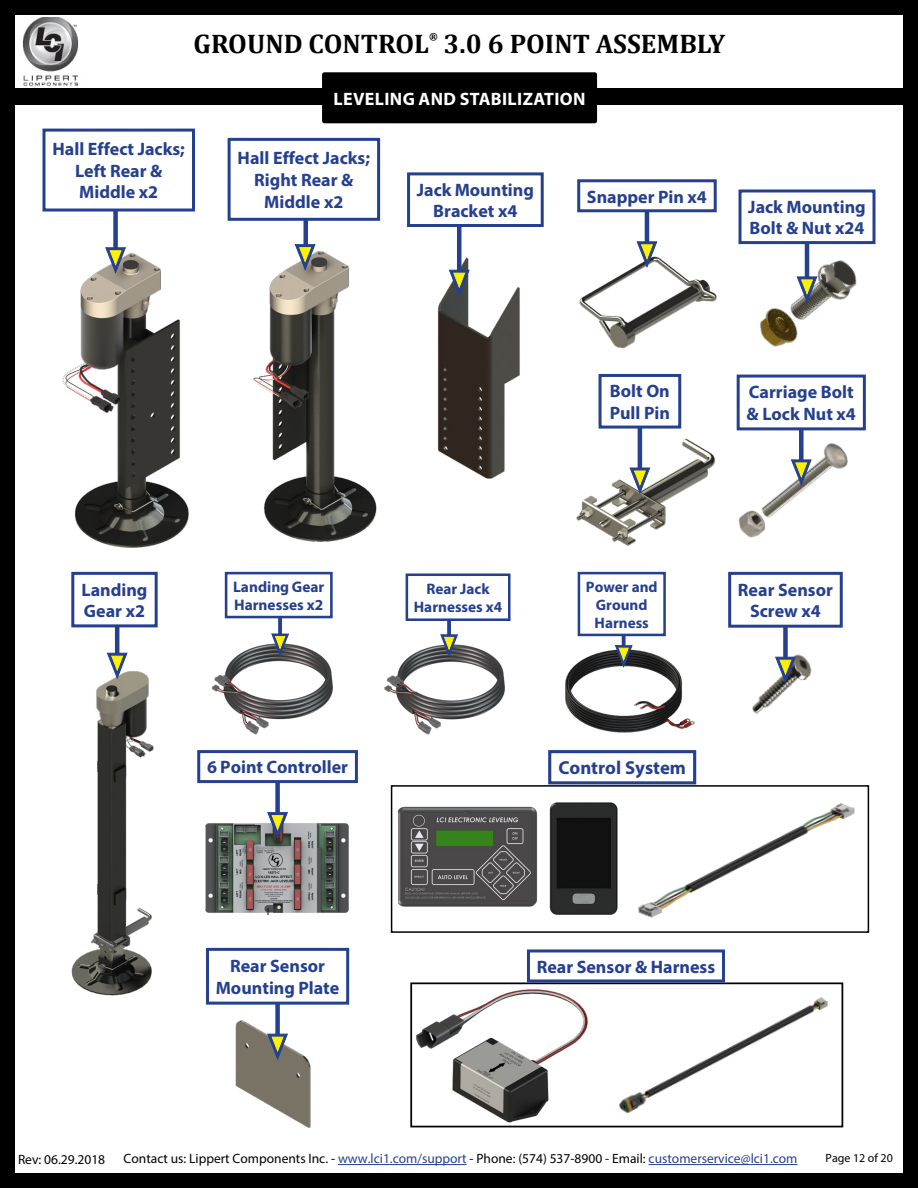
<style>
.page{position:relative;width:918px;height:1188px;background:#fff}
.page>*{position:absolute;margin:0;border:0;box-sizing:border-box;transform-origin:0 0}
.t1{font:700 27px "Cambria";color:#000}
.t2{font:700 18.75px "Myriad Pro";color:#25408f}
.t3{font:700 18px/21.6px "Myriad Pro";color:#25408f;text-align:center}
.t4{font:700 18px "Myriad Pro";letter-spacing:.02em;color:#fff}
.t5{font:700 15.3px/18.5px "Myriad Pro";color:#25408f}
.t6{font:700 15.15px/18.1px "Myriad Pro";color:#25408f;text-align:center}
.t7{font:13.5px "Myriad Pro";color:#000}
.t8{font:12px "Myriad Pro";color:#000}
.t9{font:700 10.2px "Cambria";color:#000}
.s1{color:#25408f}
</style>
<div class="page">
<div style="left:0;top:0;width:918px;height:1188px;border:15px solid #000"></div>
<hr style="left:338px;top:1164px;width:129px;height:1px;background:#25408f">
<hr style="left:649px;top:1164px;width:149px;height:1px;background:#25408f">
<img style="left:18px;top:18px;width:66px;height:71px">
<div style="left:0;top:89px;width:918px;height:16px;background:#000"></div>
<div style="left:324px;top:75px;width:271px;height:46px;background:#000"></div>
<div style="left:322px;top:72px;width:275px;height:51px;border:4px solid #000"></div>
<img style="left:565px;top:638px;width:130px;height:95px">
<svg style="left:622px;top:636px;width:4px;height:10px"></svg>
<div style="left:578px;top:572px;width:88px;height:64px;border:3px solid #25408f"></div>
<svg style="left:615px;top:646px;width:17px;height:21px"></svg>
<img style="left:71px;top:671px;width:83px;height:325px">
<hr style="left:115px;top:602px;width:4px;height:53px;background:#25408f">
<svg style="left:107px;top:653px;width:20px;height:25px"></svg>
<div style="left:73px;top:573px;width:83px;height:53px;background:#fff"></div>
<div style="left:71px;top:572px;width:87px;height:55px;border:3px solid #25408f"></div>
<img style="left:576px;top:429px;width:140px;height:117px">
<div style="left:599px;top:374px;width:82px;height:55px;border:3px solid #25408f"></div>
<svg style="left:630px;top:468px;width:20px;height:25px"></svg>
<img style="left:253px;top:252px;width:124px;height:290px">
<div style="left:303px;top:192px;width:5px;height:57px;background:#25408f"></div>
<div style="left:229px;top:139px;width:150px;height:80px;background:#fff"></div>
<div style="left:228px;top:138px;width:152px;height:83px;border:3px solid #25408f"></div>
<svg style="left:295px;top:245px;width:20px;height:25px"></svg>
<img style="left:211px;top:643px;width:122px;height:92px">
<svg style="left:278px;top:618px;width:4px;height:16px"></svg>
<svg style="left:272px;top:634px;width:17px;height:21px"></svg>
<div style="left:225px;top:572px;width:108px;height:46px;border:3px solid #25408f"></div>
<img style="left:384px;top:644px;width:121px;height:91px">
<svg style="left:447px;top:621px;width:4px;height:14px"></svg>
<div style="left:406px;top:573px;width:105px;height:48px;border:3px solid #25408f"></div>
<svg style="left:441px;top:635px;width:16px;height:21px"></svg>
<img style="left:438px;top:254px;width:82px;height:225px">
<hr style="left:457px;top:208px;width:4px;height:73px;background:#25408f">
<svg style="left:449px;top:270px;width:20px;height:25px"></svg>
<div style="left:409px;top:174px;width:133px;height:52px;background:#fff"></div>
<div style="left:407px;top:172px;width:137px;height:55px;border:3px solid #25408f"></div>
<img style="left:579px;top:257px;width:138px;height:92px">
<hr style="left:645px;top:198px;width:4px;height:47px;background:#25408f">
<div style="left:579px;top:181px;width:136px;height:30px;background:#fff"></div>
<div style="left:577px;top:179px;width:140px;height:33px;border:3px solid #25408f"></div>
<svg style="left:637px;top:242px;width:20px;height:25px"></svg>
<img style="left:760px;top:254px;width:97px;height:93px">
<hr style="left:805px;top:233px;width:4px;height:48px;background:#25408f">
<div style="left:740px;top:191px;width:134px;height:52px;background:#fff"></div>
<div style="left:739px;top:189px;width:137px;height:55px;border:3px solid #25408f"></div>
<svg style="left:797px;top:277px;width:20px;height:25px"></svg>
<img style="left:738px;top:515px;width:4px;height:16px">
<img style="left:742px;top:430px;width:118px;height:108px">
<div style="left:799px;top:416px;width:5px;height:48px;background:#25408f"></div>
<div style="left:738px;top:376px;width:126px;height:53px;background:#fff"></div>
<div style="left:737px;top:375px;width:129px;height:55px;border:3px solid #25408f"></div>
<svg style="left:791px;top:460px;width:20px;height:25px"></svg>
<img style="left:752px;top:654px;width:60px;height:60px">
<div style="left:783px;top:613px;width:5px;height:48px;background:#25408f"></div>
<div style="left:730px;top:573px;width:111px;height:53px;background:#fff"></div>
<div style="left:728px;top:572px;width:115px;height:56px;border:3px solid #25408f"></div>
<svg style="left:776px;top:657px;width:19px;height:25px"></svg>
<img style="left:619px;top:997px;width:208px;height:117px">
<img style="left:416px;top:989px;width:172px;height:134px">
<div style="left:410px;top:982px;width:433px;height:145px;border:2px solid #000"></div>
<div style="left:527px;top:949px;width:198px;height:33px;border:3px solid #25408f"></div>
<div style="left:548px;top:750px;width:148px;height:34px;border:3px solid #25408f"></div>
<div style="left:391px;top:785px;width:478px;height:148px;border:2px solid #000"></div>
<img style="left:398px;top:807px;width:140px;height:99px">
<img style="left:638px;top:803px;width:217px;height:115px">
<img style="left:549px;top:802px;width:69px;height:113px">
<img style="left:235px;top:1020px;width:76px;height:108px">
<div style="left:275px;top:990px;width:5px;height:48px;background:#25408f"></div>
<div style="left:207px;top:949px;width:141px;height:54px;background:#fff"></div>
<div style="left:206px;top:948px;width:143px;height:57px;border:3px solid #25408f"></div>
<svg style="left:268px;top:1034px;width:19px;height:25px"></svg>
<img style="left:205px;top:823px;width:144px;height:92px">
<div style="left:275px;top:769px;width:5px;height:47px;background:#25408f"></div>
<div style="left:199px;top:752px;width:157px;height:30px;background:#fff"></div>
<div style="left:197px;top:750px;width:161px;height:33px;border:3px solid #25408f"></div>
<svg style="left:268px;top:813px;width:19px;height:25px"></svg>
<img style="left:62px;top:253px;width:127px;height:295px">
<div style="left:113px;top:211px;width:5px;height:47px;background:#25408f"></div>
<svg style="left:106px;top:248px;width:19px;height:25px"></svg>
<div style="left:42px;top:129px;width:153px;height:83px;border:3px solid #25408f"></div>
<h1 class="t1" style="left:194px;top:25px;width:237px">GROUND CONTROL</h1>
<p class="t9" style="left:429px;top:29px;width:10px">®</p>
<h1 class="t1" style="left:444px;top:25px;width:283px">3.0 6 POINT ASSEMBLY</h1>
<p class="t3" style="left:53px;top:138px;width:134px">Hall Effect Jacks;<br>Left Rear &amp;<br>Middle x2</p>
<p class="t4" style="left:333px;top:87px;width:254px">LEVELING AND STABILIZATION</p>
<p class="t3" style="left:238px;top:147px;width:134px">Hall Effect Jacks;<br>Right Rear &amp;<br>Middle x2</p>
<p class="t3" style="left:417px;top:178px;width:119px">Jack Mounting<br>Bracket x4</p>
<p class="t3" style="left:587px;top:185px;width:122px">Snapper Pin x4</p>
<p class="t3" style="left:748px;top:195px;width:119px;text-align:left">Jack Mounting<br>Bolt &amp; Nut x24</p>
<p class="t3" style="left:610px;top:380px;width:62px;text-align:left">Bolt On<br>Pull Pin</p>
<p class="t3" style="left:747px;top:381px;width:111px;text-align:left">Carriage Bolt &amp; Lock Nut x4</p>
<p class="t3" style="left:81px;top:578px;width:67px;text-align:left">Landing<br>Gear x2</p>
<p class="t5" style="left:233px;top:577px;width:93px">Landing Gear<br>Harnesses x2</p>
<p class="t6" style="left:414px;top:579px;width:90px">Rear Jack<br>Harnesses x4</p>
<p class="t3" style="left:207px;top:756px;width:143px">6 Point Controller</p>
<p class="t6" style="left:586px;top:577px;width:73px">Power and<br>Ground<br>Harness</p>
<p class="t2" style="left:558px;top:756px;width:129px">Control System</p>
<p class="t3" style="left:738px;top:578px;width:96px">Rear Sensor<br>Screw x4</p>
<p class="t3" style="left:216px;top:955px;width:125px">Rear Sensor<br>Mounting Plate</p>
<p class="t3" style="left:537px;top:955px;width:180px">Rear Sensor &amp; Harness</p>
<p class="t7" style="left:18px;top:1151px;width:89px">Rev: 06.29.2018</p>
<p class="t7" style="left:124px;top:1150px;width:675px">Contact us: Lippert Components Inc. - <span class="s1">www.lci1.com/support</span> - Phone: (574) 537-8900 - Email: <span class="s1">customerservice@lci1.com</span></p>
<p class="t8" style="left:826px;top:1150px;width:69px">Page 12 of 20</p>
</div>
